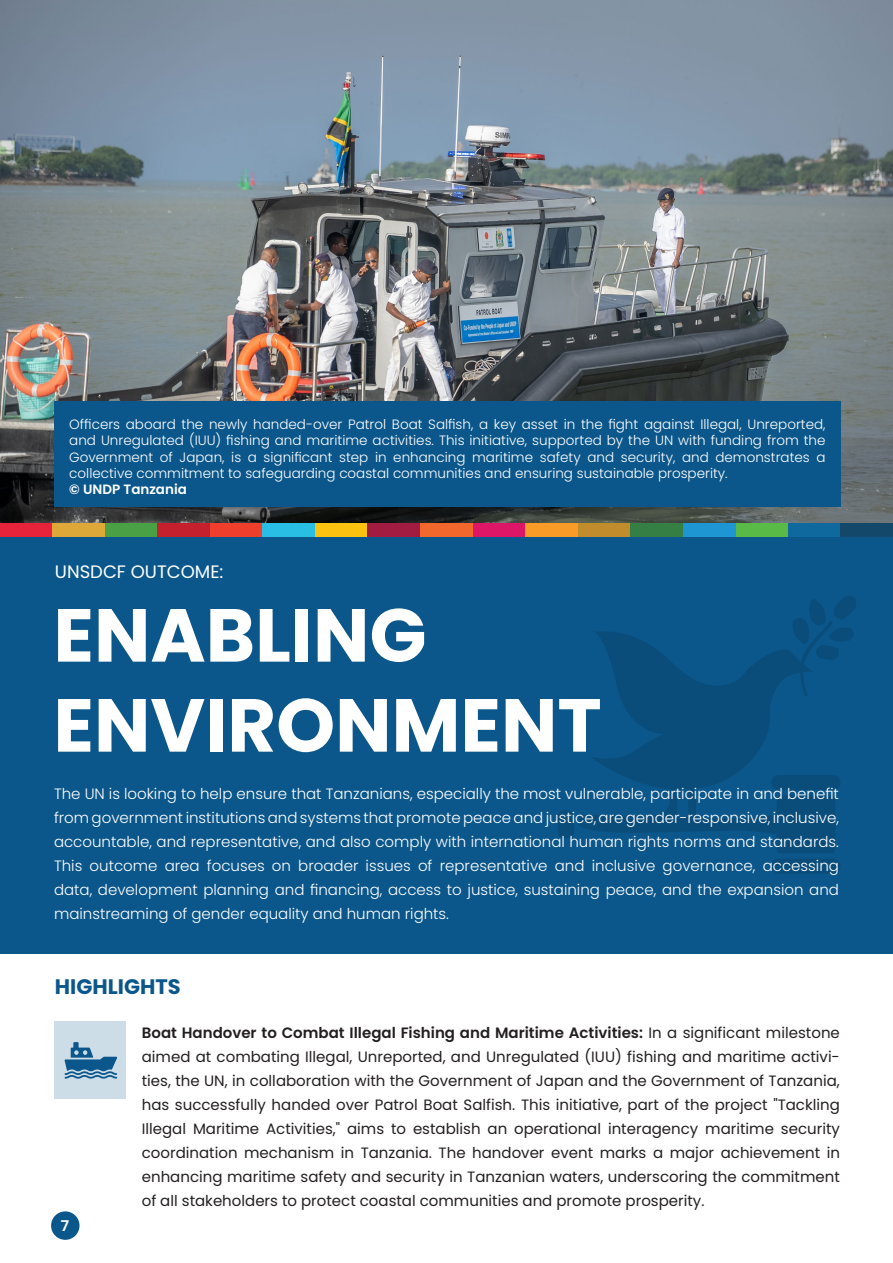
<style>
.page{position:relative;width:893px;height:1263px;background:#fff}
.page>*{position:absolute;margin:0;border:0;box-sizing:border-box;transform-origin:0 0}
.t1{font:700 75px "Poppins";color:#fff}
.t2{font:700 21px "Poppins";color:#0b578b}
.t3{font:18px "Poppins";color:#fff}
.t4{font:15px/24px "Poppins";color:#231f20;text-align:justify}
.t5{font:300 15px/24px "Poppins";color:#fff;text-align:justify}
.t6{font:700 15px "Roboto";color:#fff}
.t7{font:300 13.5px/16.2px "Poppins";color:#fff;text-align:justify}
.t8{font:600 13.5px "Poppins";color:#fff}
.s1{font-weight:600}
</style>
<div class="page">
<div style="left:0;top:534px;width:893px;height:420px;background:#0b578b"></div>
<svg style="left:796px;top:596px;width:60px;height:62px"></svg>
<div style="left:771px;top:775px;width:70px;height:15px;background:#0a4d7b;border-radius:8px"></div>
<div style="left:771px;top:859px;width:70px;height:15px;background:#0a4d7b;border-radius:8px"></div>
<svg style="left:579px;top:620px;width:256px;height:233px"></svg>
<div style="left:558px;top:810px;width:16px;height:28px;background:#0a4d7b;border-radius:7px"></div>
<img style="left:0;top:0;width:893px;height:523px">
<div style="left:0;top:523px;width:53px;height:13px;background:#e6233b"></div>
<div style="left:53px;top:523px;width:52px;height:13px;background:#dea838"></div>
<div style="left:105px;top:523px;width:53px;height:13px;background:#4aa045"></div>
<div style="left:158px;top:523px;width:52px;height:13px;background:#c5202e"></div>
<div style="left:210px;top:523px;width:53px;height:13px;background:#ef3e2b"></div>
<div style="left:263px;top:523px;width:52px;height:13px;background:#29bee4"></div>
<div style="left:315px;top:523px;width:53px;height:13px;background:#fbc310"></div>
<div style="left:368px;top:523px;width:52px;height:13px;background:#a21c42"></div>
<div style="left:420px;top:523px;width:53px;height:13px;background:#f2682c"></div>
<div style="left:473px;top:523px;width:52px;height:13px;background:#dd1667"></div>
<div style="left:525px;top:523px;width:53px;height:13px;background:#f89c27"></div>
<div style="left:578px;top:523px;width:52px;height:13px;background:#c08c2c"></div>
<div style="left:735px;top:523px;width:53px;height:13px;background:#59ba47"></div>
<div style="left:788px;top:523px;width:52px;height:13px;background:#10699e"></div>
<div style="left:630px;top:523px;width:53px;height:13px;background:#367f44"></div>
<div style="left:683px;top:523px;width:52px;height:13px;background:#1e96d3"></div>
<div style="left:840px;top:523px;width:53px;height:13px;background:#14486b"></div>
<div style="left:51px;top:1211px;width:28px;height:29px;background:#09578b;border-radius:50%"></div>
<div style="left:54px;top:1022px;width:72px;height:77px;background:#ccdde8"></div>
<div style="left:54px;top:402px;width:786px;height:105px;background:#0b578b"></div>
<svg style="left:65px;top:1042px;width:52px;height:37px"></svg>
<p class="t7" style="left:69px;top:416px;width:758px">Officers aboard the newly handed-over Patrol Boat Salfish, a key asset in the fight against Illegal, Unreported, and Unregulated (IUU) fishing and maritime activities. This initiative, supported by the UN with funding from the Government of Japan, is a significant step in enhancing maritime safety and security, and demonstrates a collective commitment to safeguarding coastal communities and ensuring sustainable prosperity.</p>
<p class="t8" style="left:69px;top:481px;width:119px">© UNDP Tanzania</p>
<p class="t3" style="left:55px;top:561px;width:170px">UNSDCF OUTCOME:</p>
<p class="t1" style="left:53px;top:592px;width:375px">ENABLING</p>
<p class="t1" style="left:53px;top:682px;width:550px">ENVIRONMENT</p>
<p class="t5" style="left:54px;top:782px;width:786px">The UN is looking to help ensure that Tanzanians, especially the most vulnerable, participate in and benefit from government institutions and systems that promote peace and justice, are gender-responsive, inclusive, accountable, and representative, and also comply with international human rights norms and standards.<br>This outcome area focuses on broader issues of representative and inclusive governance, accessing data, development planning and financing, access to justice, sustaining peace, and the expansion and mainstreaming of gender equality and human rights.</p>
<p class="t2" style="left:55px;top:974px;width:127px">HIGHLIGHTS</p>
<p class="t4" style="left:142px;top:1021px;width:700px"><span class="s1">Boat Handover to Combat Illegal Fishing and Maritime Activities:</span> In a significant milestone aimed at combating Illegal, Unreported, and Unregulated (IUU) fishing and maritime activi&shy;ties, the UN, in collaboration with the Government of Japan and the Government of Tanzania, has successfully handed over Patrol Boat Salfish. This initiative, part of the project "Tackling Illegal Maritime Activities," aims to establish an operational interagency maritime security coordination mechanism in Tanzania. The handover event marks a major achievement in enhancing maritime safety and security in Tanzanian waters, underscoring the commitment of all stakeholders to protect coastal communities and promote prosperity.</p>
<p class="t6" style="left:61px;top:1215px;width:10px">7</p>
</div>
